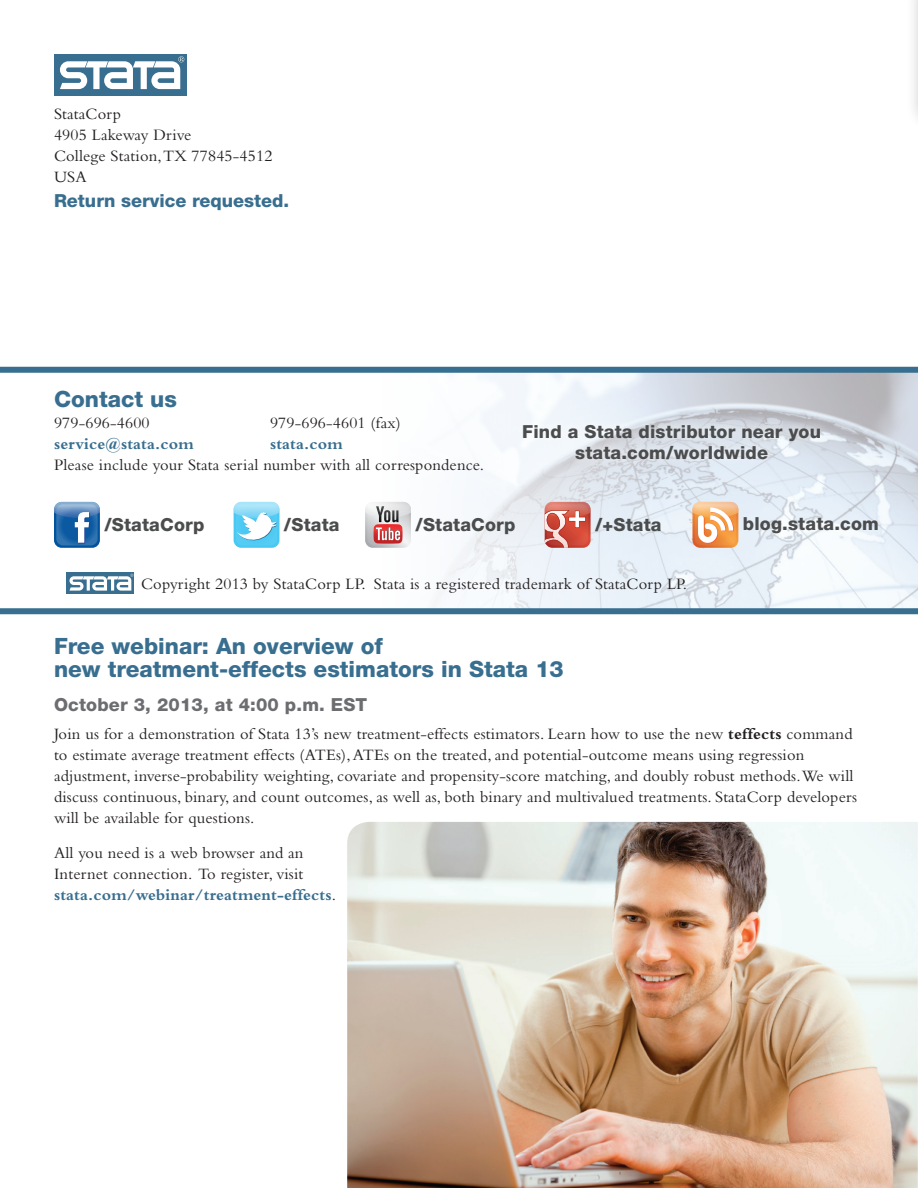
<style>
.page{position:relative;width:918px;height:1188px;background:#fff}
.page>*{position:absolute;margin:0;border:0;box-sizing:border-box;transform-origin:0 0}
.t1{font:800 22.5px/22.5px "Helvetica Neue";color:#386e8f}
.t2{font:800 18px/21px "Helvetica Neue";letter-spacing:.01em;color:#4b4c4d;text-align:center}
.t3{font:800 18px "Helvetica Neue";letter-spacing:.01em;color:#6c6d70}
.t4{font:800 18px "Helvetica Neue";color:#386e8f}
.t5{font:16.5px/21px "Bembo";letter-spacing:.01em;color:#231f20}
.t6{font:700 16.5px "Bembo";letter-spacing:.01em;color:#386e8f}
.s1{font-weight:700}
.s2{font-weight:700;color:#386e8f}
</style>
<div class="page">
<div style="left:906px;top:0;width:12px;height:191px;background:#231f20;opacity:.3"></div>
<img style="left:917px;top:0;width:1px;height:176px">
<img style="left:402px;top:373px;width:516px;height:235px">
<div style="left:514px;top:415px;width:316px;height:53px;background:#fff;opacity:.75"></div>
<div style="left:0;top:367px;width:918px;height:6px;background:#386e8f"></div>
<div style="left:54px;top:54px;width:132px;height:42px;background:#386e8f"></div>
<svg style="left:60px;top:56px;width:124px;height:33px"></svg>
<div style="left:0;top:608px;width:918px;height:6px;background:#386e8f"></div>
<div style="left:54px;top:502px;width:46px;height:46px;background:#01539e;border-radius:8px"></div>
<svg style="left:54px;top:502px;width:46px;height:44px"></svg>
<div style="left:234px;top:502px;width:45px;height:46px;background:#49c8f4;border-radius:8px"></div>
<svg style="left:234px;top:502px;width:45px;height:44px"></svg>
<svg style="left:692px;top:502px;width:46px;height:46px"></svg>
<svg style="left:365px;top:502px;width:46px;height:46px;background:#cdb0b1"></svg>
<svg style="left:545px;top:502px;width:46px;height:46px;background:#d57469"></svg>
<div style="left:66px;top:573px;width:68px;height:21px;background:#386e8f"></div>
<svg style="left:69px;top:574px;width:64px;height:17px"></svg>
<img style="left:347px;top:822px;width:571px;height:366px">
<p class="t5" style="left:54px;top:103px;width:220px">StataCorp<br>4905 Lakeway Drive<br>College Station, TX 77845-4512<br>USA</p>
<p class="t4" style="left:54px;top:190px;width:237px">Return service requested.</p>
<h1 class="t1" style="left:54px;top:388px;width:124px">Contact us</h1>
<p class="t5" style="left:54px;top:412px;width:97px">979-696-4600</p>
<p class="t5" style="left:270px;top:412px;width:132px">979-696-4601 (fax)</p>
<p class="t6" style="left:54px;top:435px;width:141px">service@stata.com</p>
<p class="t6" style="left:270px;top:435px;width:74px">stata.com</p>
<p class="t5" style="left:54px;top:454px;width:432px">Please include your Stata serial number with all correspondence.</p>
<p class="t2" style="left:522px;top:421px;width:300px">Find a Stata distributor near you stata.com/worldwide</p>
<p class="t2" style="left:104px;top:514px;width:101px">/StataCorp</p>
<p class="t2" style="left:284px;top:514px;width:57px">/Stata</p>
<p class="t2" style="left:415px;top:514px;width:101px">/StataCorp</p>
<p class="t2" style="left:595px;top:514px;width:68px">/+Stata</p>
<p class="t2" style="left:743px;top:513px;width:138px">blog.stata.com</p>
<p class="t5" style="left:141px;top:573px;width:548px">Copyright 2013 by StataCorp LP. Stata is a registered trademark of StataCorp LP.</p>
<h1 class="t1" style="left:54px;top:635px;width:511px">Free webinar: An overview of<br>new treatment-effects estimators in Stata 13</h1>
<p class="t3" style="left:54px;top:694px;width:315px">October 3, 2013, at 4:00 p.m. EST</p>
<p class="t5" style="left:54px;top:723px;width:805px">Join us for a demonstration of Stata 13’s new treatment-effects estimators. Learn how to use the new <span class="s1">teffects</span> command to estimate average treatment effects (ATEs), ATEs on the treated, and potential-outcome means using regression adjustment, inverse-probability weighting, covariate and propensity-score matching, and doubly robust methods. We will discuss continuous, binary, and count outcomes, as well as, both binary and multivalued treatments. StataCorp developers will be available for questions.</p>
<p class="t5" style="left:54px;top:842px;width:283px">All you need is a web browser and an<br>Internet connection. To register, visit <span class="s2">stata.com/webinar/treatment-effects</span>.</p>
</div>
